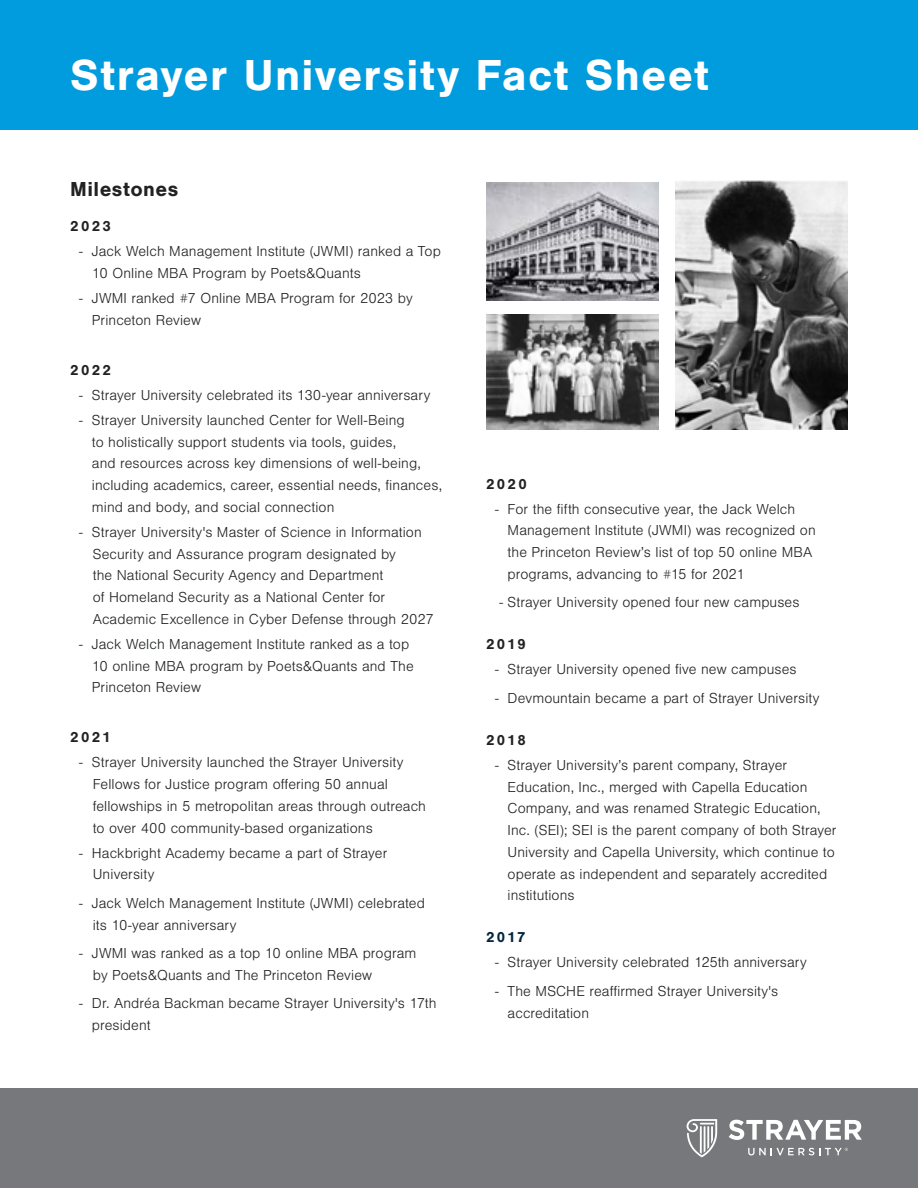
<style>
.page{position:relative;width:918px;height:1188px;background:#fff}
.page>*{position:absolute;margin:0;border:0;box-sizing:border-box;transform-origin:0 0}
.t1{font:700 45px "Nimbus San";letter-spacing:.025em;color:#fff}
.t2{font:700 21px "Nimbus San";letter-spacing:.02em;color:#212322}
.t3{font:300 15px/21.8px "Nimbus San";letter-spacing:.005em;color:#212322}
.t4{font:700 15px "Nimbus San";letter-spacing:.155em;color:#212322}
.t5{font:700 15px "Nimbus San";color:#00263e}
</style>
<div class="page">
<img style="left:486px;top:182px;width:173px;height:118px">
<img style="left:675px;top:181px;width:173px;height:249px">
<img style="left:486px;top:315px;width:173px;height:115px">
<div style="left:0;top:0;width:918px;height:130px;background:#009cde"></div>
<div style="left:0;top:1089px;width:918px;height:99px;background:#76787b"></div>
<svg style="left:687px;top:1119px;width:30px;height:38px"></svg>
<svg style="left:729px;top:1120px;width:133px;height:20px"></svg>
<svg style="left:748px;top:1148px;width:100px;height:7px"></svg>
<h1 class="t1" style="left:70px;top:50px;width:640px">Strayer University Fact Sheet</h1>
<h2 class="t2" style="left:70px;top:177px;width:110px">Milestones</h2>
<p class="t4" style="left:70px;top:218px;width:42px">2023</p>
<p class="t3" style="left:92px;top:241px;width:351px;text-indent:-13px">- Jack Welch Management Institute (JWMI) ranked a Top<br>10 Online MBA Program by Poets&amp;Quants</p>
<p class="t3" style="left:92px;top:288px;width:322px;text-indent:-13px">- JWMI ranked #7 Online MBA Program for 2023 by<br>Princeton Review</p>
<p class="t4" style="left:70px;top:362px;width:42px">2022</p>
<p class="t3" style="left:79px;top:385px;width:353px">- Strayer University celebrated its 130-year anniversary</p>
<p class="t3" style="left:92px;top:410px;width:352px;text-indent:-13px">- Strayer University launched Center for Well-Being<br>to holistically support students via tools, guides,<br>and resources across key dimensions of well-being, including academics, career, essential needs, finances, mind and body, and social connection</p>
<p class="t3" style="left:93px;top:522px;width:343px;text-indent:-14px">- Strayer University's Master of Science in Information Security and Assurance program designated by<br>the National Security Agency and Department<br>of Homeland Security as a National Center for Academic Excellence in Cyber Defense through 2027</p>
<p class="t3" style="left:92px;top:633px;width:323px;text-indent:-13px">- Jack Welch Management Institute ranked as a top<br>10 online MBA program by Poets&amp;Quants and The<br>Princeton Review</p>
<p class="t4" style="left:70px;top:729px;width:42px">2021</p>
<p class="t3" style="left:93px;top:752px;width:335px;text-indent:-14px">- Strayer University launched the Strayer University Fellows for Justice program offering 50 annual fellowships in 5 metropolitan areas through outreach to over 400 community-based organizations</p>
<p class="t3" style="left:93px;top:842px;width:296px;text-indent:-14px">- Hackbright Academy became a part of Strayer<br>University</p>
<p class="t3" style="left:93px;top:892px;width:334px;text-indent:-14px">- Jack Welch Management Institute (JWMI) celebrated its 10-year anniversary</p>
<p class="t3" style="left:93px;top:943px;width:325px;text-indent:-14px">- JWMI was ranked as a top 10 online MBA program by Poets&amp;Quants and The Princeton Review</p>
<p class="t3" style="left:92px;top:993px;width:346px;text-indent:-13px">- Dr. Andréa Backman became Strayer University's 17th president</p>
<p class="t4" style="left:486px;top:475px;width:42px">2020</p>
<p class="t3" style="left:508px;top:498px;width:310px;text-indent:-13px">- For the fifth consecutive year, the Jack Welch Management Institute (JWMI) was recognized on the Princeton Review’s list of top 50 online MBA programs, advancing to #15 for 2021</p>
<p class="t3" style="left:500px;top:592px;width:301px">- Strayer University opened four new campuses</p>
<p class="t4" style="left:486px;top:636px;width:41px">2019</p>
<p class="t3" style="left:495px;top:659px;width:303px">- Strayer University opened five new campuses</p>
<p class="t3" style="left:495px;top:687px;width:326px">- Devmountain became a part of Strayer University</p>
<p class="t4" style="left:486px;top:731px;width:41px">2018</p>
<p class="t3" style="left:508px;top:754px;width:330px;text-indent:-13px">- Strayer University’s parent company, Strayer Education, Inc., merged with Capella Education Company, and was renamed Strategic Education, Inc. (SEI); SEI is the parent company of both Strayer University and Capella University, which continue to operate as independent and separately accredited institutions</p>
<p class="t5" style="left:486px;top:929px;width:41px">2017</p>
<p class="t3" style="left:495px;top:952px;width:313px">- Strayer University celebrated 125th anniversary</p>
<p class="t3" style="left:508px;top:980px;width:272px;text-indent:-13px">- The MSCHE reaffirmed Strayer University's accreditation</p>
</div>
